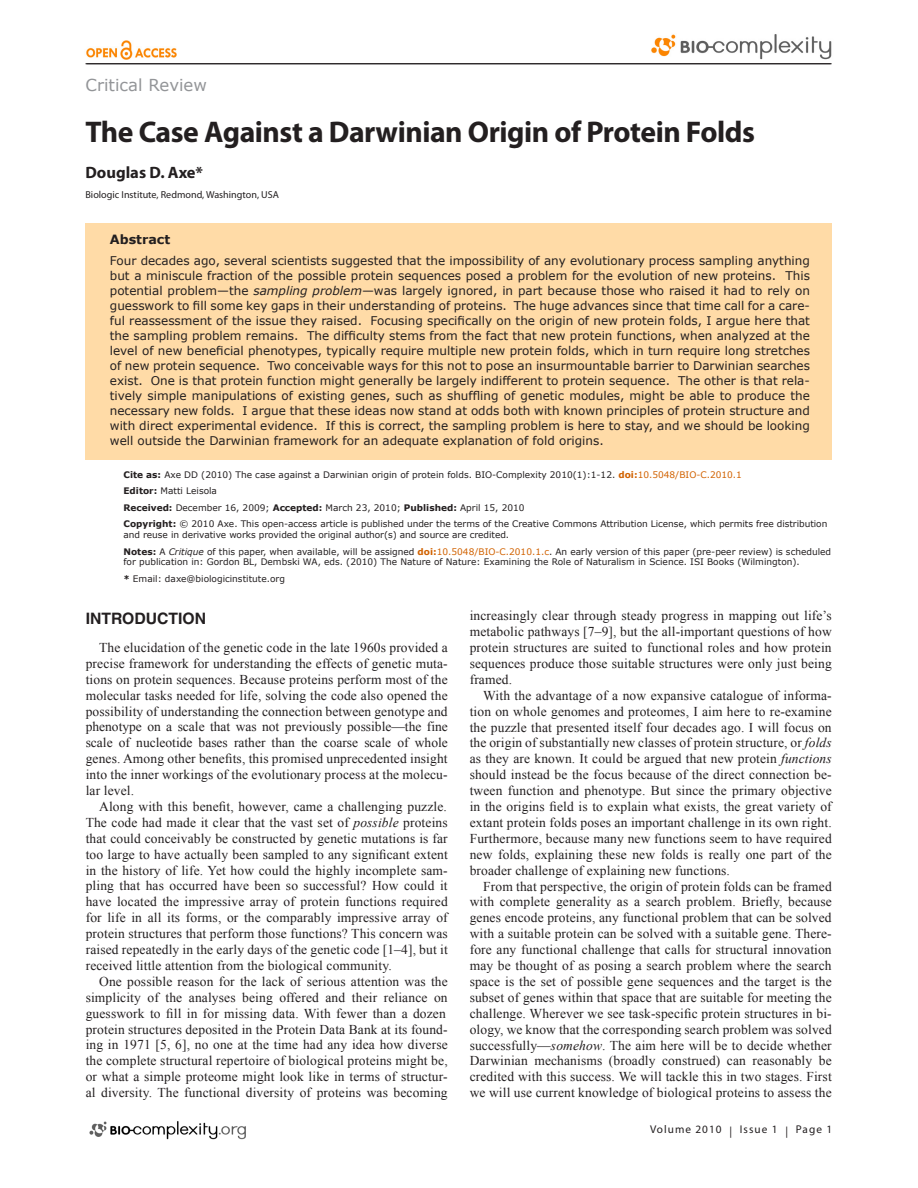
<style>
.page{position:relative;width:918px;height:1188px;background:#fff}
.page>*{position:absolute;margin:0;border:0;box-sizing:border-box;transform-origin:0 0}
.t1{font:700 30px "Myriad Pro";letter-spacing:-.015em;color:#231f20}
.t2{font:16.5px "Verdana";color:#939598}
.t3{font:700 16.5px "Myriad Pro";color:#231f20}
.t4{font:700 15.75px "Helvetica";color:#231f20}
.t5{font:13.5px/15.9px "Times New Roman";letter-spacing:.01em;color:#231f20;text-align:justify}
.t6{font:700 12.75px "Verdana";color:#231f20}
.t7{font:12px/15px "Verdana";color:#231f20;text-align:justify}
.t8{font:11.25px "Myriad Pro";letter-spacing:.09em;color:#231f20}
.t9{font:10.2px "Myriad Pro";color:#231f20}
.t10{font:9px/16.5px "Verdana";color:#231f20}
.s1{font-style:italic}
.s2{font-weight:700}
.s3{font-weight:700;color:#d16200}
.s4{color:#d16200}
.s5{font-style:inherit}
</style>
<div class="page">
<img style="left:86px;top:40px;width:91px;height:19px">
<img style="left:645px;top:34px;width:187px;height:31px">
<hr style="left:86px;top:63px;width:746px;height:1px;background:#231f20">
<img style="left:89px;top:1121px;width:157px;height:19px">
<div style="left:86px;top:223px;width:746px;height:236px;background:#ffdba7"></div>
<p class="t2" style="left:86px;top:74px;width:123px">Critical Review</p>
<h1 class="t1" style="left:86px;top:112px;width:671px">The Case Against a Darwinian Origin of Protein Folds</h1>
<p class="t3" style="left:86px;top:162px;width:119px">Douglas D. Axe*</p>
<p class="t9" style="left:86px;top:188px;width:195px">Biologic Institute, Redmond, Washington, USA</p>
<p class="t6" style="left:110px;top:231px;width:62px">Abstract</p>
<p class="t7" style="left:110px;top:253px;width:702px">Four decades ago, several scientists suggested that the impossibility of any evolutionary process sampling anything but a miniscule fraction of the possible protein sequences posed a problem for the evolution of new proteins. This potential problem—the <span class="s1">sampling problem</span>—was largely ignored, in part because those who raised it had to rely on guesswork to fill some key gaps in their understanding of proteins. The huge advances since that time call for a care&shy;ful reassessment of the issue they raised. Focusing specifically on the origin of new protein folds, I argue here that the sampling problem remains. The difficulty stems from the fact that new protein functions, when analyzed at the level of new beneficial phenotypes, typically require multiple new protein folds, which in turn require long stretches of new protein sequence. Two conceivable ways for this not to pose an insurmountable barrier to Darwinian searches exist. One is that protein function might generally be largely indifferent to protein sequence. The other is that rela&shy;tively simple manipulations of existing genes, such as shuffling of genetic modules, might be able to produce the necessary new folds. I argue that these ideas now stand at odds both with known principles of protein structure and with direct experimental evidence. If this is correct, the sampling problem is here to stay, and we should be looking well outside the Darwinian framework for an adequate explanation of fold origins.</p>
<p class="t10" style="left:123px;top:467px;width:705px"><span class="s2">Cite as:</span> Axe DD (2010) The case against a Darwinian origin of protein folds. BIO-Complexity 2010(1):1-12. <span class="s3">doi:</span><span class="s4">10.5048/BIO-C.2010.1<br></span><span class="s2">Editor:</span> Matti Leisola<br><span class="s2">Received:</span> December 16, 2009; <span class="s2">Accepted:</span> March 23, 2010; <span class="s2">Published:</span> April 15, 2010<br><span class="s2">Copyright:</span> © 2010 Axe. This open-access article is published under the terms of the Creative Commons Attribution License, which permits free distribution</p>
<p class="t10" style="left:123px;top:527px;width:709px">and reuse in derivative works provided the original author(s) and source are credited.<br><span class="s2">Notes:</span> A <span class="s1">Critique</span> of this paper, when available, will be assigned <span class="s3">doi:</span><span class="s4">10.5048/BIO-C.2010.1.c</span>. An early version of this paper (pre-peer review) is scheduled</p>
<p class="t10" style="left:123px;top:554px;width:678px">for publication in: Gordon BL, Dembski WA, eds. (2010) The Nature of Nature: Examining the Role of Naturalism in Science. ISI Books (Wilmington). <span class="s2">*</span> Email: daxe@biologicinstitute.org</p>
<p class="t4" style="left:86px;top:609px;width:122px">INTRODUCTION</p>
<p class="t5" style="left:86px;top:639px;width:364px;text-indent:14px">The elucidation of the genetic code in the late 1960s provided a precise framework for understanding the effects of genetic muta&shy;tions on protein sequences. Because proteins perform most of the molecular tasks needed for life, solving the code also opened the possibility of understanding the connection between genotype and phenotype on a scale that was not previously possible—the fine scale of nucleotide bases rather than the co<span class="s5">a</span>rse scale of whole genes. Among other benefits, this promised unprecedented insight into the inner workings of the evolutionary process at the molecu&shy;lar level.</p>
<p class="t5" style="left:86px;top:798px;width:364px;text-indent:14px">Along with this benefit, however, came a challenging puzzle.<br>The code had made it clear that the vast set of <span class="s1">possible</span> proteins that could conceivably be constructed by genetic mutations is far too large to have actually been sampled to any significant extent in the history of life. Yet how could the highly incomplete sam&shy;pling that has occurred have been so successful? How could it have located the impressive array of protein functions required for life in all its forms, or the comparably impressive array of protein structures that perform those functions? This concern was raised repeatedly in the early days of the genetic code [1–4], but it received little attention from the biological community.</p>
<p class="t5" style="left:86px;top:973px;width:364px;text-align:left;text-indent:14px">One possible reason for the lack of serious attention was the simplicity of the analyses being offered and their reliance on guesswork to fill in for missing data. With fewer than a dozen protein structures deposited in the Protein Data Bank at its found&shy;ing in 1971 [5, 6], no one at the time had any idea how diverse the complete structural repertoire of biological proteins might be, or what a simple proteome might look like in terms of structur&shy;al diversity. The functional diversity of proteins was becoming</p>
<p class="t5" style="left:470px;top:608px;width:364px">increasingly clear through steady progress in mapping out life’s metabolic pathways [7–9], but the all-important questions of how protein structures are suited to functional roles and how protein sequences produce those suitable structures were only just being framed.</p>
<p class="t5" style="left:470px;top:687px;width:364px;text-indent:14px">With the advantage of a now expansive catalogue of informa&shy;tion on whole genomes and proteomes, I aim here to re-examine the puzzle that presented itself four decades ago. I will focus on the origin of substantially new classes of protein structure, or <span class="s1">folds </span>as they are known. It could be argued that new protein <span class="s1">functions </span>should instead be the focus because of the direct connection be&shy;tween function and phenotype. But since the primary objective in the origins field is to explain what exists, the great variety of extant protein folds poses an important challenge in its own right.<br>Furthermore, because many new functions seem to have required new folds, explaining these new folds is really one part of the broader challenge of explaining new functions.</p>
<p class="t5" style="left:470px;top:878px;width:364px;text-indent:14px">From that perspective, the origin of protein folds can be framed with complete generality as a search problem. Briefly, because genes encode proteins, any functional problem that can be solved with a suitable protein can be solved with a suitable gene. There&shy;fore any functional challenge that calls for structural innovation may be thought of as posing a search problem where the search space is the set of possible gene sequences and the target is the subset of genes within that space that are suitable for meeting the challenge. Wherever we see task-specific protein structures in bi&shy;ology, we know that the corresponding search problem was solved successfully—<span class="s1">somehow</span>. The aim here will be to decide whether Darwinian mechanisms (broadly construed) can reasonably be credited with this success. We will tackle this in two stages. First we will use current knowledge of biological proteins to assess the</p>
<p class="t8" style="left:650px;top:1123px;width:184px">Volume 2010 | Issue 1 | Page 1</p>
</div>
